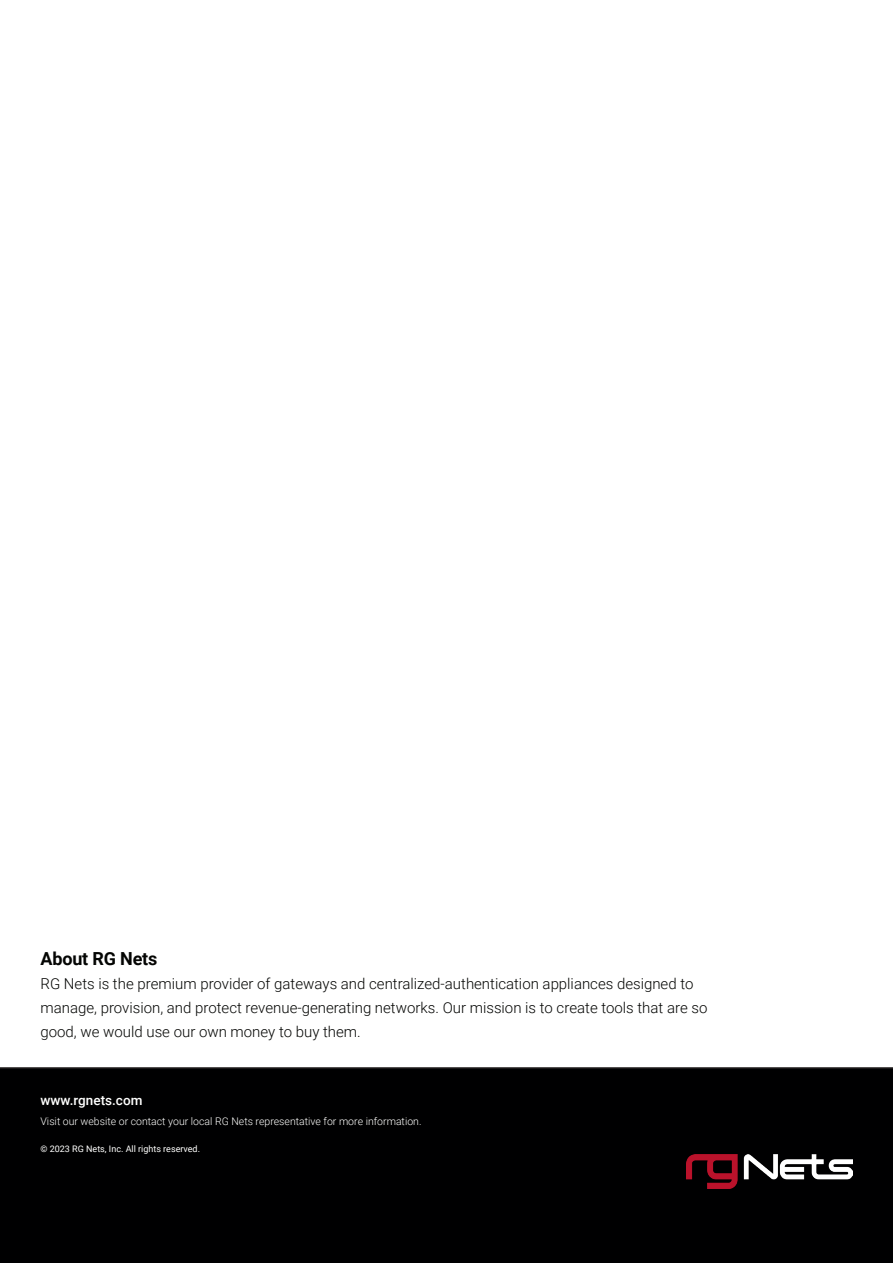
<style>
.page{position:relative;width:893px;height:1263px;background:#fff}
.page>*{position:absolute;margin:0;border:0;box-sizing:border-box;transform-origin:0 0}
.t1{font:700 18px "Roboto";letter-spacing:-.01em;color:#040503}
.t2{font:300 15px/24px "Roboto";color:#040503}
.t3{font:500 13.5px "Roboto";color:#fff}
.t4{font:300 10.5px "Roboto";color:#fff}
.t5{font:9px "Roboto";color:#fff}
</style>
<div class="page">
<div style="left:0;top:1067px;width:893px;height:196px;background:#000001"></div>
<img style="left:686px;top:1154px;width:166px;height:34px">
<p class="t1" style="left:40px;top:946px;width:118px">About RG Nets</p>
<p class="t2" style="left:40px;top:971px;width:668px">RG Nets is the premium provider of gateways and centralized-authentication appliances designed to manage, provision, and protect revenue-generating networks. Our mission is to create tools that are so good, we would use our own money to buy them.</p>
<p class="t3" style="left:40px;top:1091px;width:103px">www.rgnets.com</p>
<p class="t4" style="left:40px;top:1114px;width:382px">Visit our website or contact your local RG Nets representative for more information.</p>
<p class="t5" style="left:40px;top:1142px;width:161px">© 2023 RG Nets, Inc. All rights reserved.</p>
</div>
